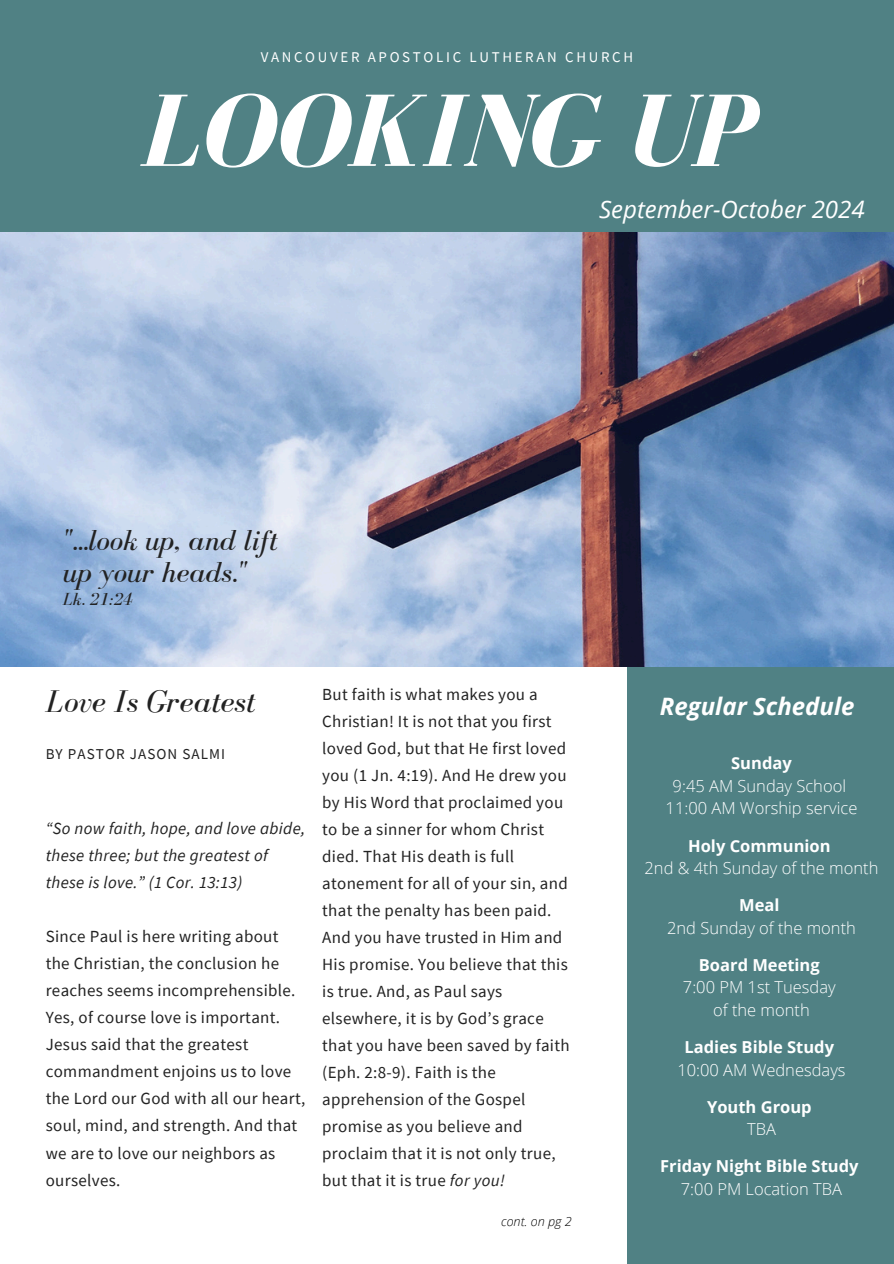
<style>
.page{position:relative;width:894px;height:1264px;background:#fff}
.page>*{position:absolute;margin:0;border:0;box-sizing:border-box;transform-origin:0 0}
.t1{font:italic 700 105.9px "Bodoni FLF";color:#fff}
.t2{font:italic 32.25px "Bodoni FLF";color:#222}
.t3{font:italic 29.85px/32.7px "Bodoni FLF";color:#222}
.t4{font:italic 24.15px "Open Sans";color:#fff}
.t5{font:italic 700 24px "Open Sans";color:#fff}
.t6{font:italic 18px "Bodoni FLF";color:#222}
.t7{font:16.95px/27px "Source Sans Pro";letter-spacing:.02em;color:#222}
.t8{font:italic 16.95px/27px "Source Sans Pro";letter-spacing:.02em;color:#222}
.t9{font:300 16.5px/22.5px "Open Sans";color:#fff;text-align:center}
.t10{font:700 16.5px/22.5px "Open Sans";color:#fff;text-align:center}
.t11{font:15px "Source Sans Pro";letter-spacing:.07em;color:#222}
.t12{font:14.85px "Source Sans Pro";letter-spacing:.18em;color:#fff}
.t13{font:italic 300 12.6px "Open Sans";color:#000}
.s1{font-style:italic}
.s2{font-weight:700}
.s3{font-weight:300}
</style>
<div class="page">
<div style="left:627px;top:634px;width:266px;height:629px;background:#508184"></div>
<img style="left:0;top:232px;width:893px;height:434px">
<div style="left:0;top:0;width:893px;height:232px;background:#508184"></div>
<h6 class="t12" style="left:260px;top:47px;width:374px">VANCOUVER APOSTOLIC LUTHERAN CHURCH</h6>
<p class="t1" style="left:141px;top:75px;width:613px">LOOKING UP</p>
<h5 class="t4" style="left:599px;top:192px;width:267px">September-October 2024</h5>
<h5 class="t3" style="left:63px;top:523px;width:216px">"...look up, and lift up your heads."</h5>
<h5 class="t6" style="left:63px;top:589px;width:72px">Lk. 21:24</h5>
<h1 class="t2" style="left:46px;top:683px;width:211px">Love Is Greatest</h1>
<h4 class="t11" style="left:46px;top:744px;width:181px">BY PASTOR JASON SALMI</h4>
<h2 class="t8" style="left:46px;top:814px;width:261px">“So now faith, hope, and love abide, these three; but the greatest of these is love.” (1 Cor. 13:13)</h2>
<p class="t7" style="left:46px;top:922px;width:261px">Since Paul is here writing about the Christian, the conclusion he reaches seems incomprehensible.<br>Yes, of course love is important.<br>Jesus said that the greatest commandment enjoins us to love the Lord our God with all our heart, soul, mind, and strength. And that we are to love our neighbors as ourselves.</p>
<h3 class="t7" style="left:322px;top:680px;width:249px">But faith is what makes you a<br>Christian! It is not that you first loved God, but that He first loved you (1 Jn. 4:19). And He drew you by His Word that proclaimed you to be a sinner for whom Christ died. That His death is full atonement for all of your sin, and that the penalty has been paid.<br>And you have trusted in Him and<br>His promise. You believe that this is true. And, as Paul says elsewhere, it is by God’s grace that you have been saved by faith (Eph. 2:8-9). Faith is the apprehension of the Gospel promise as you believe and proclaim that it is not only true, but that it is true <span class="s1">for you!</span></h3>
<h5 class="t13" style="left:501px;top:1212px;width:72px">cont. on pg 2</h5>
<h5 class="t5" style="left:659px;top:689px;width:196px">Regular Schedule</h5>
<h5 class="t9" style="left:665px;top:751px;width:193px"><span class="s2">Sunday<br></span>9:45 AM Sunday School<br>11:00 AM Worship service</h5>
<h5 class="t9" style="left:644px;top:833px;width:235px"><span class="s2">Holy Communion<br></span>2nd &amp; 4th Sunday of the month</h5>
<h5 class="t9" style="left:667px;top:893px;width:190px"><span class="s2">Meal<br></span>2nd Sunday of the month</h5>
<h2 class="t9" style="left:682px;top:953px;width:154px"><span class="s2">Board Meeting<br></span>7:00 PM 1st Tuesday of the month</h2>
<h5 class="t9" style="left:677px;top:1035px;width:170px"><span class="s2">Ladies Bible Study<br></span>10:00 AM Wednesdays</h5>
<h6 class="t10" style="left:706px;top:1094px;width:106px">Youth Group<br><span class="s3">TBA</span></h6>
<h5 class="t10" style="left:660px;top:1154px;width:200px">Friday Night Bible Study<br><span class="s3">7:00 PM Location TBA</span></h5>
</div>
